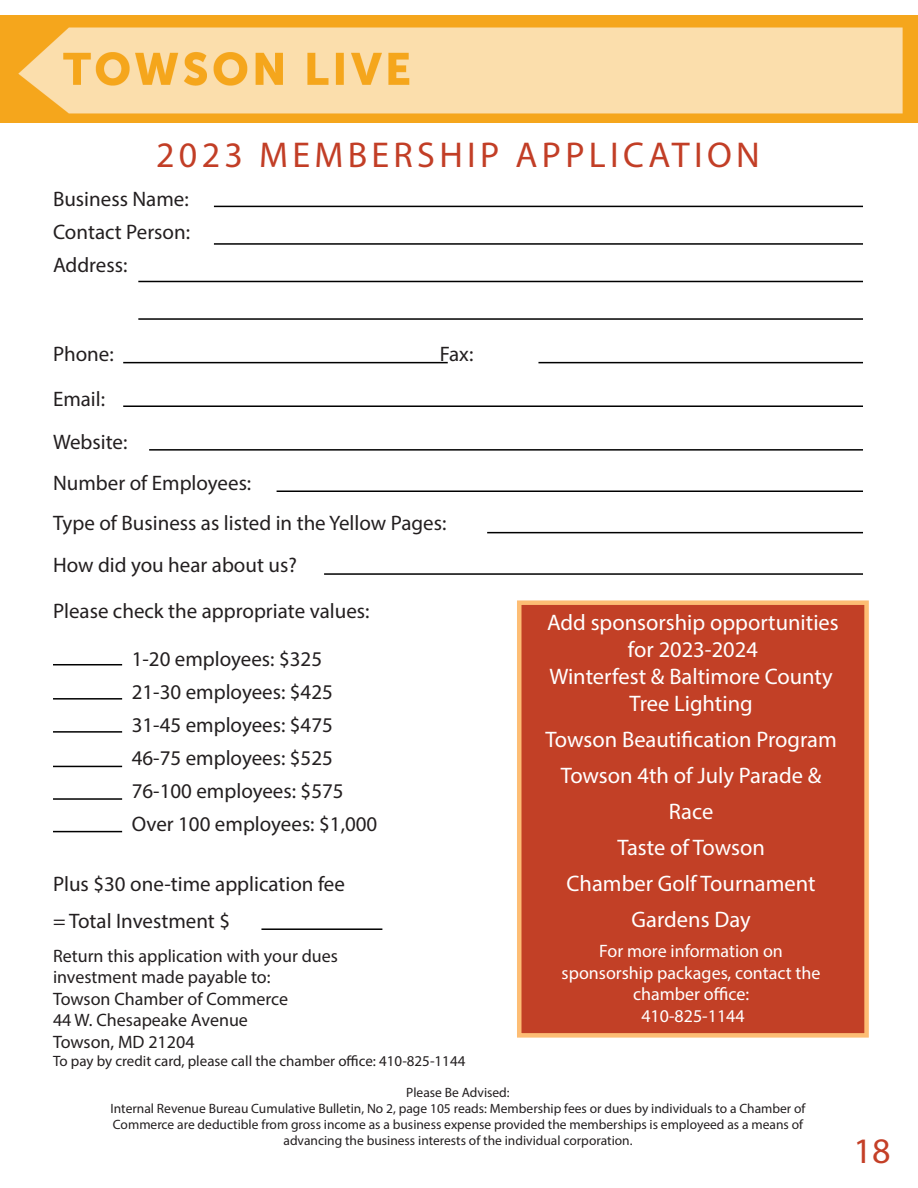
<style>
.page{position:relative;width:918px;height:1188px;background:#fff}
.page>*{position:absolute;margin:0;border:0;box-sizing:border-box;transform-origin:0 0}
.t1{font:36px "Myriad Pro";letter-spacing:.12em;color:#c23e26}
.t2{font:36px "Myriad Pro";color:#c43f27}
.t3{font:22.5px/27px "Myriad Pro";color:#fff;text-align:center}
.t4{font:21px "Myriad Pro";color:#231f20}
.t5{font:18px "Myriad Pro";color:#231f20}
.t6{font:18px/21.6px "Myriad Pro";color:#fff;text-align:center}
.t7{font:15px "Myriad Pro";color:#231f20}
.t8{font:13.5px/16.2px "Myriad Pro";color:#231f20;text-align:center}
</style>
<div class="page">
<img style="left:0;top:15px;width:918px;height:108px">
<hr style="left:214px;top:206px;width:649px;height:1px;background:#000">
<hr style="left:214px;top:243px;width:649px;height:2px;background:#000">
<hr style="left:138px;top:281px;width:725px;height:1px;background:#000">
<hr style="left:138px;top:318px;width:725px;height:2px;background:#000">
<hr style="left:538px;top:362px;width:325px;height:1px;background:#000">
<hr style="left:123px;top:362px;width:325px;height:1px;background:#000">
<hr style="left:123px;top:405px;width:740px;height:2px;background:#000">
<hr style="left:149px;top:449px;width:714px;height:2px;background:#000">
<hr style="left:277px;top:490px;width:586px;height:2px;background:#000">
<hr style="left:487px;top:532px;width:376px;height:1px;background:#000">
<hr style="left:324px;top:573px;width:539px;height:2px;background:#000">
<hr style="left:53px;top:664px;width:69px;height:1px;background:#000">
<hr style="left:53px;top:698px;width:69px;height:2px;background:#000">
<hr style="left:53px;top:731px;width:69px;height:2px;background:#000">
<hr style="left:53px;top:766px;width:69px;height:1px;background:#000">
<hr style="left:53px;top:798px;width:69px;height:2px;background:#000">
<hr style="left:53px;top:831px;width:69px;height:1px;background:#000">
<hr style="left:261px;top:928px;width:121px;height:2px;background:#000">
<div style="left:517px;top:600px;width:352px;height:438px;background:#c24026;border:4px solid #fdbd74"></div>
<p class="t1" style="left:156px;top:132px;width:605px">2023 MEMBERSHIP APPLICATION</p>
<p class="t4" style="left:53px;top:186px;width:137px">Business Name:</p>
<p class="t4" style="left:53px;top:219px;width:139px">Contact Person:</p>
<p class="t4" style="left:53px;top:252px;width:76px">Address:</p>
<p class="t4" style="left:53px;top:341px;width:62px">Phone:</p>
<p class="t4" style="left:440px;top:341px;width:35px">Fax:</p>
<p class="t4" style="left:53px;top:386px;width:54px">Email:</p>
<p class="t4" style="left:53px;top:429px;width:76px">Website:</p>
<p class="t4" style="left:53px;top:470px;width:200px">Number of Employees:</p>
<p class="t4" style="left:53px;top:510px;width:395px">Type of Business as listed in the Yellow Pages:</p>
<p class="t4" style="left:53px;top:552px;width:245px">How did you hear about us?</p>
<p class="t4" style="left:53px;top:598px;width:318px">Please check the appropriate values:</p>
<p class="t4" style="left:132px;top:646px;width:192px">1-20 employees: $325</p>
<p class="t4" style="left:132px;top:679px;width:203px">21-30 employees: $425</p>
<p class="t4" style="left:132px;top:712px;width:203px">31-45 employees: $475</p>
<p class="t4" style="left:132px;top:745px;width:203px">46-75 employees: $525</p>
<p class="t4" style="left:132px;top:778px;width:214px">76-100 employees: $575</p>
<p class="t4" style="left:132px;top:811px;width:247px">Over 100 employees: $1,000</p>
<p class="t4" style="left:53px;top:871px;width:293px">Plus $30 one-time application fee</p>
<p class="t4" style="left:53px;top:908px;width:179px">= Total Investment $</p>
<p class="t5" style="left:53px;top:945px;width:286px">Return this application with your dues</p>
<p class="t5" style="left:53px;top:966px;width:219px">investment made payable to:</p>
<p class="t5" style="left:53px;top:988px;width:237px">Towson Chamber of Commerce</p>
<p class="t5" style="left:53px;top:1009px;width:196px">44 W. Chesapeake Avenue</p>
<p class="t5" style="left:53px;top:1031px;width:143px">Towson, MD 21204</p>
<p class="t7" style="left:53px;top:1052px;width:414px">To pay by credit card, please call the chamber office: 410-825-1144</p>
<p class="t3" style="left:547px;top:608px;width:293px">Add sponsorship opportunities</p>
<p class="t3" style="left:628px;top:635px;width:132px">for 2023-2024</p>
<p class="t3" style="left:549px;top:663px;width:285px">Winterfest &amp; Baltimore County<br>Tree Lighting</p>
<p class="t3" style="left:545px;top:726px;width:293px">Towson Beautification Program</p>
<p class="t3" style="left:561px;top:757px;width:262px;line-height:36px">Towson 4th of July Parade &amp;<br>Race</p>
<p class="t3" style="left:617px;top:834px;width:149px">Taste of Towson</p>
<p class="t3" style="left:567px;top:870px;width:251px">Chamber Golf Tournament</p>
<p class="t3" style="left:632px;top:906px;width:121px">Gardens Day</p>
<p class="t6" style="left:599px;top:940px;width:185px">For more information on</p>
<p class="t6" style="left:562px;top:961px;width:260px">sponsorship packages, contact the chamber office:</p>
<p class="t6" style="left:641px;top:1005px;width:105px">410-825-1144</p>
<p class="t8" style="left:406px;top:1084px;width:105px">Please Be Advised:</p>
<p class="t8" style="left:110px;top:1100px;width:697px">Internal Revenue Bureau Cumulative Bulletin, No 2, page 105 reads: Membership fees or dues by individuals to a Chamber of<br>Commerce are deductible from gross income as a business expense provided the memberships is employeed as a means of advancing the business interests of the individual corporation.</p>
<h1 class="t2" style="left:854px;top:1128px;width:38px">18</h1>
</div>
